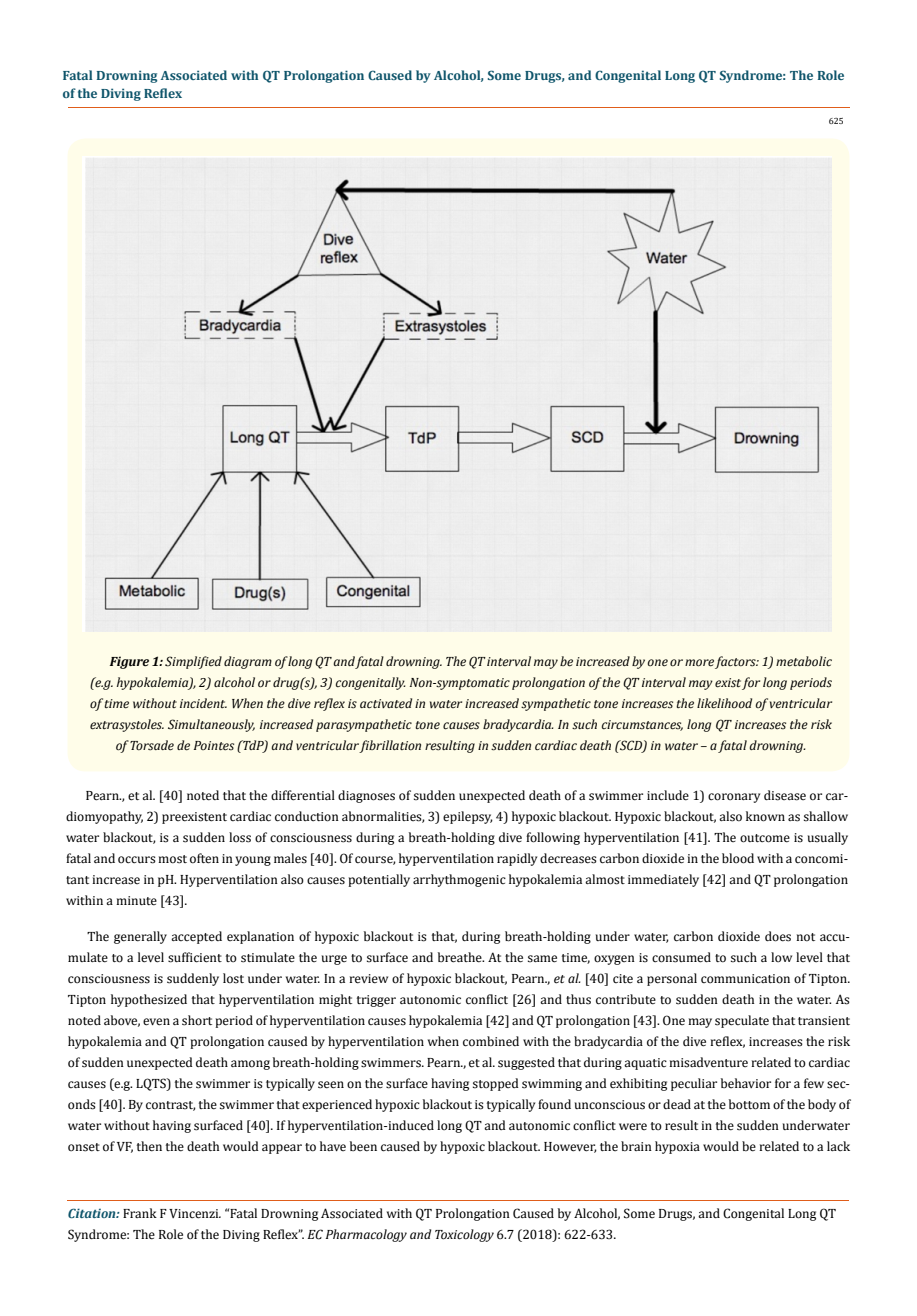
<style>
.page{position:relative;width:917px;height:1316px;background:#fff}
.page>*{position:absolute;margin:0;border:0;box-sizing:border-box;transform-origin:0 0}
.t1{font:13.5px/21px "Cambria";color:#000;text-align:justify}
.t2{font:italic 13.5px "Cambria";color:#000}
.t3{font:700 13.5px/18px "Cambria";color:#0e546a}
.t4{font:9px "Cambria";color:#000}
.s1{font-weight:700}
.s2{font-style:italic}
.s3{font-weight:700;font-style:italic;color:#0e546a}
</style>
<div class="page">
<hr style="left:68px;top:108px;width:781px;height:1px;background:#e05d1a">
<hr style="left:67px;top:1200px;width:782px;height:1px;background:#e05d1a">
<div style="left:68px;top:138px;width:781px;height:633px;background:#fffde9;border-radius:18px"></div>
<img style="left:82px;top:156px;width:749px;height:476px">
<p class="t3" style="left:62px;top:66px;width:783px">Fatal Drowning Associated with QT Prolongation Caused by Alcohol, Some Drugs, and Congenital Long QT Syndrome: The Role of the Diving Reflex</p>
<p class="t4" style="left:828px;top:116px;width:16px">625</p>
<p class="t2" style="left:110px;top:652px;width:723px"><span class="s1">Figure 1:</span> Simplified diagram of long QT and fatal drowning. The QT interval may be increased by one or more factors: 1) metabolic</p>
<p class="t2" style="left:90px;top:673px;width:743px">(e.g. hypokalemia), 2) alcohol or drug(s), 3) congenitally. Non-symptomatic prolongation of the QT interval may exist for long periods</p>
<p class="t2" style="left:90px;top:694px;width:743px">of time without incident. When the dive reflex is activated in water increased sympathetic tone increases the likelihood of ventricular</p>
<p class="t2" style="left:90px;top:715px;width:743px">extrasystoles. Simultaneously, increased parasympathetic tone causes bradycardia. In such circumstances, long QT increases the risk</p>
<p class="t2" style="left:116px;top:736px;width:692px">of Torsade de Pointes (TdP) and ventricular fibrillation resulting in sudden cardiac death (SCD) in water – a fatal drowning.</p>
<p class="t1" style="left:66px;top:784px;width:783px;text-indent:19px">Pearn., et al. [40] noted that the differential diagnoses of sudden unexpected death of a swimmer include 1) coronary disease or car&shy;diomyopathy, 2) preexistent cardiac conduction abnormalities, 3) epilepsy, 4) hypoxic blackout. Hypoxic blackout, also known as shallow water blackout, is a sudden loss of consciousness during a breath-holding dive following hyperventilation [41]. The outcome is usually fatal and occurs most often in young males [40]. Of course, hyperventilation rapidly decreases carbon dioxide in the blood with a concomi&shy;tant increase in pH. Hyperventilation also causes potentially arrhythmogenic hypokalemia almost immediately [42] and QT prolongation within a minute [43].</p>
<p class="t1" style="left:68px;top:925px;width:783px;text-indent:19px">The generally accepted explanation of hypoxic blackout is that, during breath-holding under water, carbon dioxide does not accu&shy;mulate to a level sufficient to stimulate the urge to surface and breathe. At the same time, oxygen is consumed to such a low level that consciousness is suddenly lost under water. In a review of hypoxic blackout, Pearn., <span class="s2">et al.</span> [40] cite a personal communication of Tipton.<br>Tipton hypothesized that hyperventilation might trigger autonomic conflict [26] and thus contribute to sudden death in the water. As noted above, even a short period of hyperventilation causes hypokalemia [42] and QT prolongation [43]. One may speculate that transient hypokalemia and QT prolongation caused by hyperventilation when combined with the bradycardia of the dive reflex, increases the risk of sudden unexpected death among breath-holding swimmers. Pearn., et al. suggested that during aquatic misadventure related to cardiac causes (e.g. LQTS) the swimmer is typically seen on the surface having stopped swimming and exhibiting peculiar behavior for a few sec&shy;onds [40]. By contrast, the swimmer that experienced hypoxic blackout is typically found unconscious or dead at the bottom of the body of water without having surfaced [40]. If hyperventilation-induced long QT and autonomic conflict were to result in the sudden underwater onset of VF, then the death would appear to have been caused by hypoxic blackout. However, the brain hypoxia would be related to a lack</p>
<p class="t1" style="left:68px;top:1203px;width:769px"><span class="s3">Citation:</span> Frank F Vincenzi<span class="s2">.</span> “Fatal Drowning Associated with QT Prolongation Caused by Alcohol, Some Drugs, and Congenital Long QT<br>Syndrome: The Role of the Diving Reflex”. <span class="s2">EC Pharmacology and Toxicology</span> 6.7 (2018): 622-633.</p>
</div>
